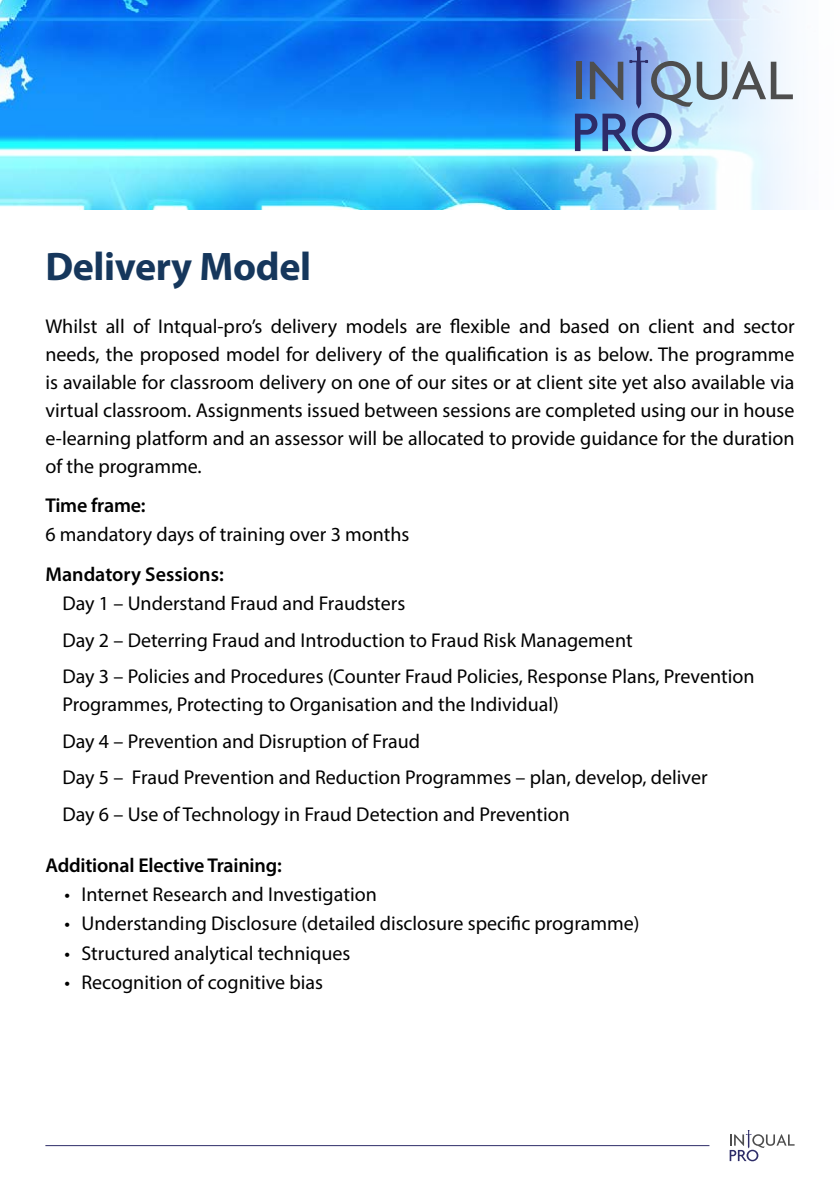
<style>
.page{position:relative;width:840px;height:1191px;background:#fff}
.page>*{position:absolute;margin:0;border:0;box-sizing:border-box;transform-origin:0 0}
.t1{font:700 40px "Myriad Pro";letter-spacing:-.01em;color:#16375c}
.t2{font:20px/28px "Myriad Pro";color:#000}
.t3{font:600 20px "Myriad Pro";letter-spacing:-.01em;color:#000}
</style>
<div class="page">
<svg style="left:729px;top:1130px;width:65px;height:31px"></svg>
<hr style="left:45px;top:1145px;width:664px;height:1px;background:#2d2c68">
<img style="left:0;top:0;width:793px;height:210px">
<svg style="left:574px;top:47px;width:218px;height:105px;background:#9eb8d8"></svg>
<h1 class="t1" style="left:45px;top:240px;width:267px">Delivery Model</h1>
<p class="t2" style="left:45px;top:311px;width:750px;text-align:justify">Whilst all of Intqual-pro’s delivery models are flexible and based on client and sector needs, the proposed model for delivery of the qualification is as below. The programme is available for classroom delivery on one of our sites or at client site yet also available via virtual classroom. Assignments issued between sessions are completed using our in house e-learning platform and an assessor will be allocated to provide guidance for the duration of the programme.</p>
<p class="t3" style="left:45px;top:492px;width:102px">Time frame:</p>
<p class="t2" style="left:45px;top:520px;width:365px">6 mandatory days of training over 3 months</p>
<p class="t3" style="left:45px;top:561px;width:180px">Mandatory Sessions:</p>
<p class="t2" style="left:62px;top:585px;width:693px;line-height:36.4px">Day 1 – Understand Fraud and Fraudsters<br>Day 2 – Deterring Fraud and Introduction to Fraud Risk Management<br>Day 3 – Policies and Procedures (Counter Fraud Policies, Response Plans, Prevention</p>
<p class="t2" style="left:62px;top:686px;width:646px;line-height:36.6px">Programmes, Protecting to Organisation and the Individual)<br>Day 4 – Prevention and Disruption of Fraud<br>Day 5 – Fraud Prevention and Reduction Programmes – plan, develop, deliver Day 6 – Use of Technology in Fraud Detection and Prevention</p>
<p class="t3" style="left:45px;top:852px;width:238px">Additional Elective Training:</p>
<p class="t2" style="left:64px;top:880px;width:314px">• Internet Research and Investigation</p>
<p class="t2" style="left:64px;top:909px;width:576px">• Understanding Disclosure (detailed disclosure specific programme)</p>
<p class="t2" style="left:64px;top:938px;width:287px">• Structured analytical techniques</p>
<p class="t2" style="left:64px;top:968px;width:260px">• Recognition of cognitive bias</p>
</div>
